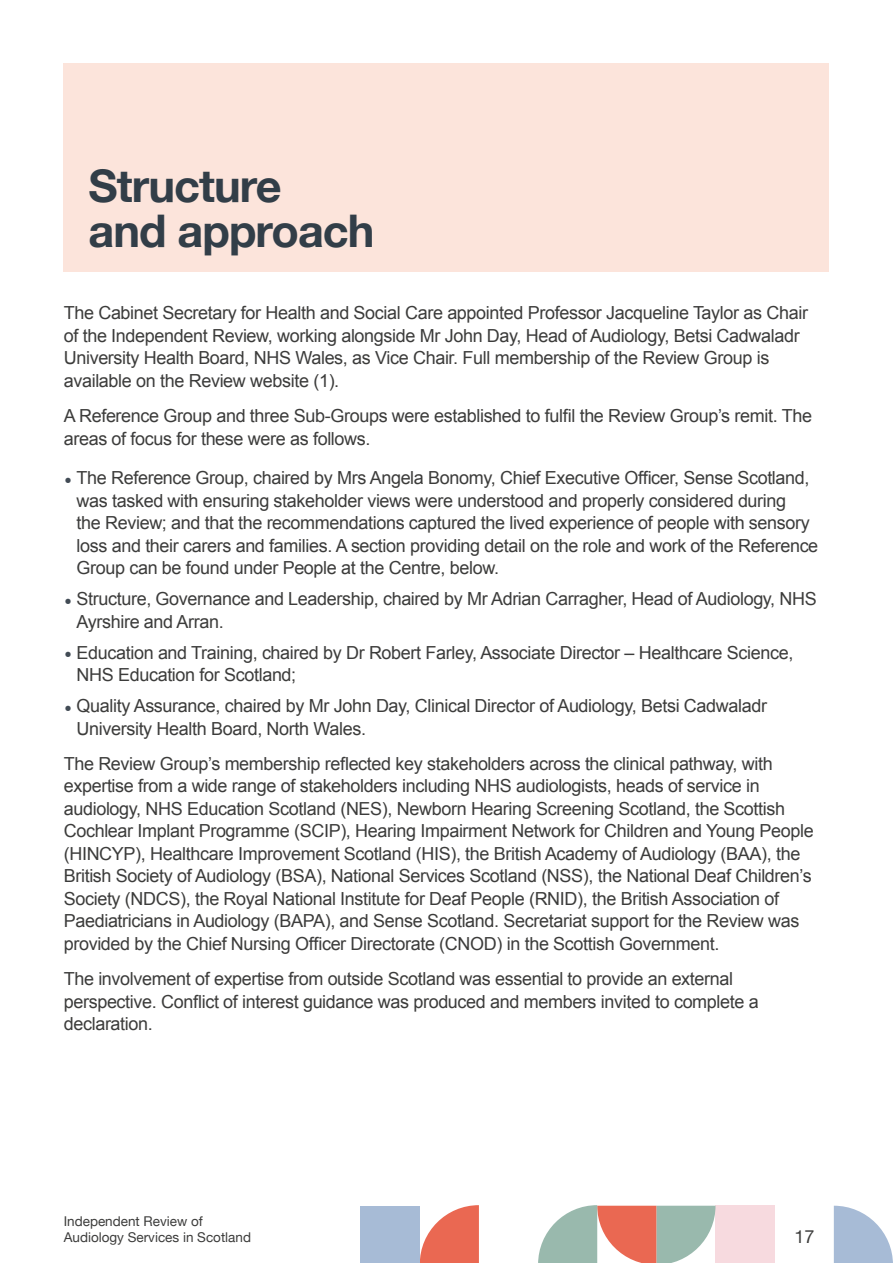
<style>
.page{position:relative;width:893px;height:1263px;background:#fff}
.page>*{position:absolute;margin:0;border:0;box-sizing:border-box;transform-origin:0 0}
.t1{font:700 45px/45px "Helvetica Neue";letter-spacing:-.02em;color:#323e48}
.t2{font:18px/22.5px "Arial";letter-spacing:-.02em;color:#3c3c3b}
.t3{font:18px "Helvetica Neue";color:#3c3c3b}
.t4{font:13.5px/16.2px "Helvetica Neue";color:#3c3c3b}
.s1{font-family:"Helvetica Neue";font-size:24px;color:#424b55}
</style>
<div class="page">
<svg style="left:834px;top:1206px;width:59px;height:57px"></svg>
<div style="left:715px;top:1206px;width:60px;height:57px;background:#f7dadf"></div>
<svg style="left:538px;top:1206px;width:177px;height:57px"></svg>
<svg style="left:420px;top:1206px;width:59px;height:57px"></svg>
<div style="left:361px;top:1206px;width:59px;height:57px;background:#a7bbd6"></div>
<div style="left:64px;top:64px;width:765px;height:208px;background:#fce4db"></div>
<h1 class="t1" style="left:89px;top:164px;width:287px">Structure<br>and approach</h1>
<p class="t2" style="left:64px;top:302px;width:746px">The Cabinet Secretary for Health and Social Care appointed Professor Jacqueline Taylor as Chair of the Independent Review, working alongside Mr John Day, Head of Audiology, Betsi Cadwaladr University Health Board, NHS Wales, as Vice Chair. Full membership of the Review Group is available on the Review website (1).</p>
<p class="t2" style="left:64px;top:405px;width:750px">A Reference Group and three Sub-Groups were established to fulfil the Review Group’s remit. The areas of focus for these were as follows.</p>
<p class="t2" style="left:77px;top:467px;width:743px;text-indent:-13px"><span class="s1">•</span> The Reference Group, chaired by Mrs Angela Bonomy, Chief Executive Officer, Sense Scotland, was tasked with ensuring stakeholder views were understood and properly considered during<br>the Review; and that the recommendations captured the lived experience of people with sensory loss and their carers and families. A section providing detail on the role and work of the Reference Group can be found under People at the Centre, below.</p>
<p class="t2" style="left:77px;top:588px;width:742px;text-indent:-13px"><span class="s1">•</span> Structure, Governance and Leadership, chaired by Mr Adrian Carragher, Head of Audiology, NHS<br>Ayrshire and Arran.</p>
<p class="t2" style="left:77px;top:641px;width:718px;text-indent:-13px"><span class="s1">•</span> Education and Training, chaired by Dr Robert Farley, Associate Director – Healthcare Science,<br>NHS Education for Scotland;</p>
<p class="t2" style="left:77px;top:695px;width:692px;text-indent:-13px"><span class="s1">•</span> Quality Assurance, chaired by Mr John Day, Clinical Director of Audiology, Betsi Cadwaladr<br>University Health Board, North Wales.</p>
<p class="t2" style="left:64px;top:752px;width:751px">The Review Group’s membership reflected key stakeholders across the clinical pathway, with expertise from a wide range of stakeholders including NHS audiologists, heads of service in audiology, NHS Education Scotland (NES), Newborn Hearing Screening Scotland, the Scottish Cochlear Implant Programme (SCIP), Hearing Impairment Network for Children and Young People (HINCYP), Healthcare Improvement Scotland (HIS), the British Academy of Audiology (BAA), the British Society of Audiology (BSA), National Services Scotland (NSS), the National Deaf Children’s Society (NDCS), the Royal National Institute for Deaf People (RNID), the British Association of Paediatricians in Audiology (BAPA), and Sense Scotland. Secretariat support for the Review was provided by the Chief Nursing Officer Directorate (CNOD) in the Scottish Government.</p>
<p class="t2" style="left:64px;top:968px;width:696px">The involvement of expertise from outside Scotland was essential to provide an external perspective. Conflict of interest guidance was produced and members invited to complete a declaration.</p>
<p class="t4" style="left:64px;top:1213px;width:189px">Independent Review of<br>Audiology Services in Scotland</p>
<p class="t3" style="left:794px;top:1223px;width:22px">17</p>
</div>
